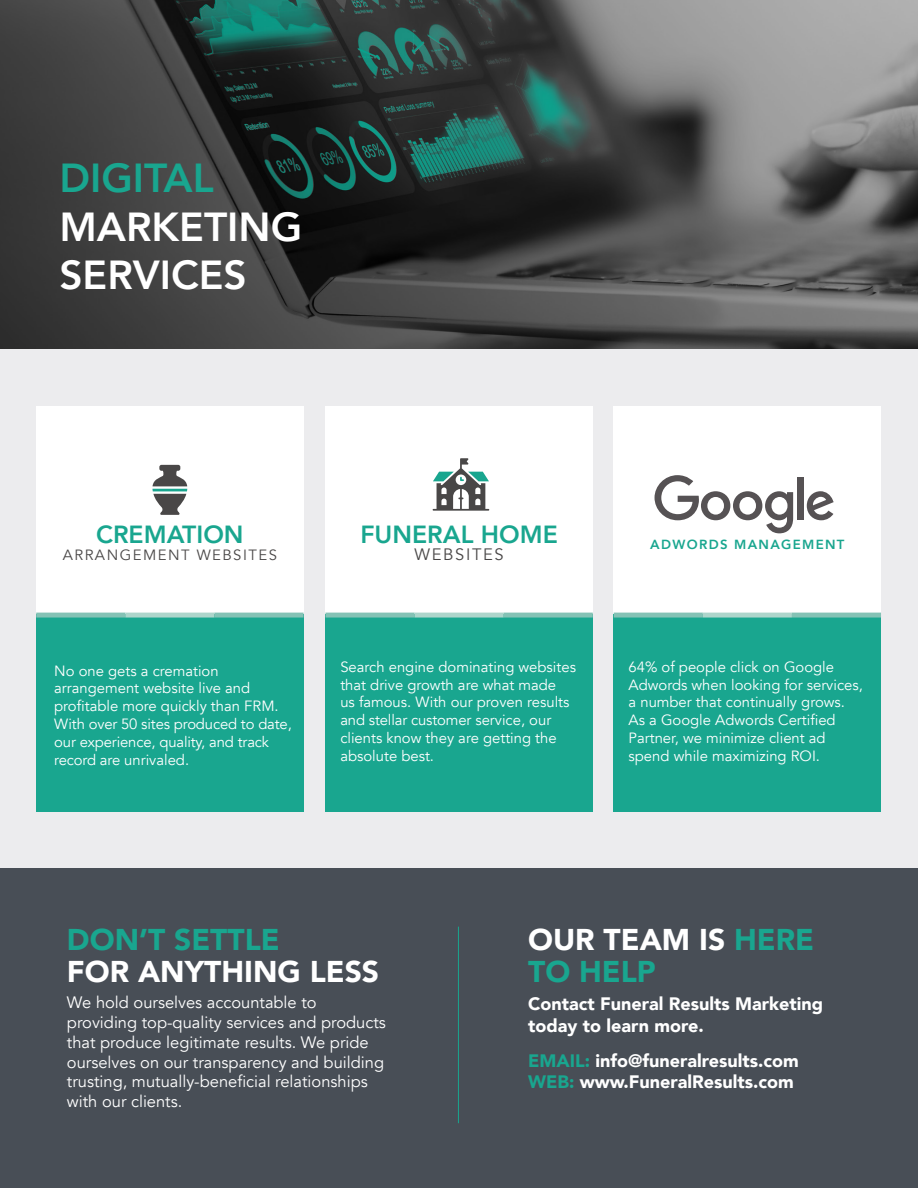
<style>
.page{position:relative;width:918px;height:1188px;background:#fff}
.page>*{position:absolute;margin:0;border:0;box-sizing:border-box;transform-origin:0 0}
.t1{font:800 40.5px "Avenir";color:#fff}
.t2{font:800 40.5px "Avenir";color:#19a68f}
.t3{font:900 30px/31.5px "Avenir";color:#fff}
.t4{font:900 30px/31.5px "Avenir";color:#19a68f}
.t5{font:800 24.75px "Avenir";color:#19a68f}
.t6{font:900 18px/21.6px "Avenir";color:#fff}
.t7{font:16.5px/19.8px "Avenir";color:#fff}
.t8{font:16.5px "Avenir";letter-spacing:.1em;color:#494747}
.t9{font:14.85px/17.9px "Avenir";color:#fff}
.t10{font:14.85px "Avenir";letter-spacing:.1em;color:#494747}
.t11{font:800 13.2px "Avenir";letter-spacing:.1em;color:#19a68f}
.s1{color:#19a68f}
.s2{color:#fff}
</style>
<div class="page">
<div style="left:0;top:0;width:918px;height:899px;background:#ececee"></div>
<img style="left:0;top:0;width:918px;height:349px">
<div style="left:36px;top:613px;width:268px;height:199px;background:#19a68f"></div>
<div style="left:326px;top:613px;width:267px;height:199px;background:#19a68f"></div>
<div style="left:614px;top:613px;width:267px;height:199px;background:#19a68f"></div>
<div style="left:459px;top:868px;width:459px;height:320px;background:#484e56"></div>
<div style="left:0;top:868px;width:459px;height:320px;background:#484e56"></div>
<hr style="left:458px;top:927px;width:1px;height:196px;background:#19a68f">
<div style="left:36px;top:406px;width:268px;height:208px;background:#fff"></div>
<div style="left:326px;top:406px;width:267px;height:208px;background:#fff"></div>
<div style="left:614px;top:406px;width:267px;height:208px;background:#fff"></div>
<div style="left:36px;top:613px;width:89px;height:5px;background:#84c2b5"></div>
<div style="left:125px;top:613px;width:89px;height:5px;background:#add5cb"></div>
<div style="left:214px;top:613px;width:90px;height:5px;background:#84c2b5"></div>
<div style="left:326px;top:613px;width:89px;height:5px;background:#84c2b5"></div>
<div style="left:415px;top:613px;width:89px;height:5px;background:#add5cb"></div>
<div style="left:504px;top:613px;width:89px;height:5px;background:#84c2b5"></div>
<div style="left:614px;top:613px;width:89px;height:5px;background:#84c2b5"></div>
<div style="left:703px;top:613px;width:89px;height:5px;background:#add5cb"></div>
<div style="left:792px;top:613px;width:89px;height:5px;background:#84c2b5"></div>
<svg style="left:655px;top:475px;width:138px;height:58px"></svg>
<svg style="left:807px;top:491px;width:27px;height:29px"></svg>
<div style="left:797px;top:477px;width:7px;height:42px;background:#565254"></div>
<svg style="left:433px;top:458px;width:56px;height:53px"></svg>
<svg style="left:152px;top:465px;width:35px;height:50px"></svg>
<p class="t2" style="left:59px;top:146px;width:156px">DIGITAL</p>
<p class="t1" style="left:59px;top:195px;width:244px">MARKETING</p>
<p class="t1" style="left:59px;top:244px;width:189px">SERVICES</p>
<p class="t5" style="left:96px;top:515px;width:149px">CREMATION</p>
<p class="t10" style="left:63px;top:547px;width:216px">ARRANGEMENT WEBSITES</p>
<p class="t5" style="left:360px;top:515px;width:199px">FUNERAL HOME</p>
<p class="t8" style="left:415px;top:545px;width:91px">WEBSITES</p>
<p class="t11" style="left:650px;top:534px;width:196px">ADWORDS MANAGEMENT</p>
<p class="t9" style="left:54px;top:662px;width:239px">No one gets a cremation arrangement website live and profitable more quickly than FRM.<br>With over 50 sites produced to date, our experience, quality, and track record are unrivaled.</p>
<p class="t9" style="left:340px;top:658px;width:237px">Search engine dominating websites that drive growth are what made<br>us famous. With our proven results and stellar customer service, our clients know they are getting the absolute best.</p>
<p class="t9" style="left:629px;top:658px;width:236px">64% of people click on Google<br>Adwords when looking for services, a number that continually grows.<br>As a Google Adwords Certified<br>Partner, we minimize client ad spend while maximizing ROI.</p>
<p class="t3" style="left:67px;top:923px;width:314px"><span class="s1">DON’T SETTLE<br></span>FOR ANYTHING LESS</p>
<p class="t7" style="left:67px;top:993px;width:320px">We hold ourselves accountable to providing top-quality services and products that produce legitimate results. We pride ourselves on our transparency and building trusting, mutually-beneficial relationships with our clients.</p>
<p class="t4" style="left:528px;top:923px;width:288px"><span class="s2">OUR TEAM IS</span> HERE<br>TO HELP</p>
<p class="t6" style="left:528px;top:992px;width:296px">Contact Funeral Results Marketing today to learn more.</p>
<p class="t6" style="left:528px;top:1049px;width:272px"><span class="s1">EMAIL:</span> info@funeralresults.com</p>
<p class="t6" style="left:528px;top:1071px;width:267px"><span class="s1">WEB:</span> www.FuneralResults.com</p>
</div>
